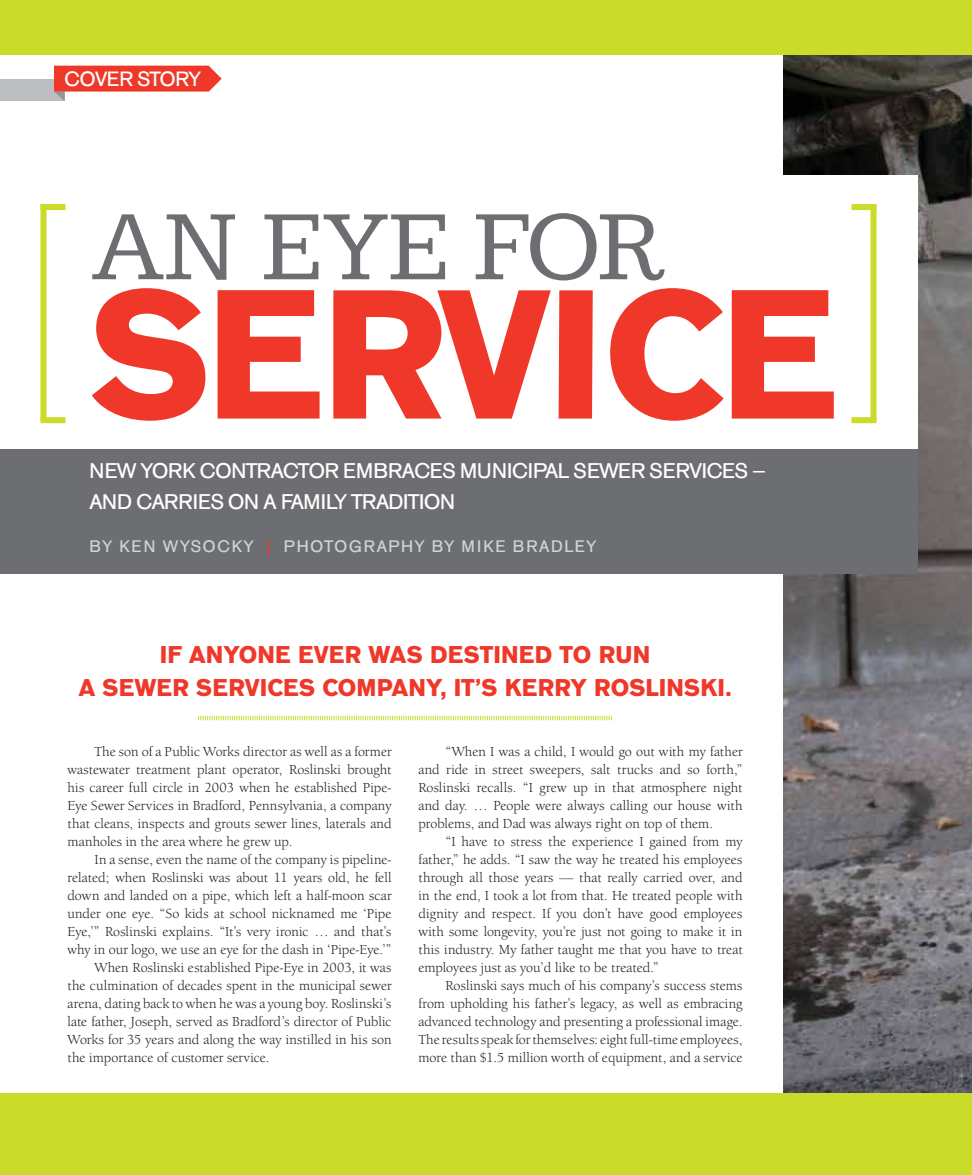
<style>
.page{position:relative;width:972px;height:1175px;background:#fff}
.page>*{position:absolute;margin:0;border:0;box-sizing:border-box;transform-origin:0 0}
.t1{font:700 181.5px "AG Old Face";letter-spacing:-.015em;color:#ef3829}
.t2{font:102.9px "Kameron";letter-spacing:.01em;color:#6d6e71}
.t3{font:700 24px/33px "AG Old Face";letter-spacing:.005em;color:#ef3829;text-align:center}
.t4{font:21px/31.5px "AG Old Face";letter-spacing:-.01em;color:#fff}
.t5{font:20.4px "AG Old Face";letter-spacing:-.025em;color:#fff}
.t6{font:16.5px "AG Old Face";letter-spacing:.11em;color:#d1d3d4}
.t7{font:14.25px/18px "Berkeley Oldstyle IT Cby BT";letter-spacing:.01em;color:#231f20;text-align:justify}
.s1{color:#ef3829}
</style>
<div class="page">
<img style="left:783px;top:54px;width:189px;height:1039px">
<div style="left:0;top:448px;width:918px;height:125px;background:#6d6e71"></div>
<div style="left:446px;top:176px;width:472px;height:272px;background:#fff"></div>
<div style="left:0;top:0;width:972px;height:54px;background:#cbdb2a"></div>
<div style="left:0;top:1094px;width:972px;height:80px;background:#cbdb2a"></div>
<div style="left:0;top:79px;width:65px;height:22px;background:#bcbec0"></div>
<svg style="left:54px;top:66px;width:168px;height:35px"></svg>
<svg style="left:198px;top:716px;width:414px;height:4px"></svg>
<div style="left:40px;top:204px;width:6px;height:217px;background:#cbdb2a"></div>
<div style="left:40px;top:204px;width:26px;height:6px;background:#cbdb2a"></div>
<div style="left:40px;top:417px;width:26px;height:6px;background:#cbdb2a"></div>
<div style="left:871px;top:204px;width:6px;height:217px;background:#cbdb2a"></div>
<div style="left:851px;top:204px;width:26px;height:6px;background:#cbdb2a"></div>
<div style="left:851px;top:417px;width:26px;height:6px;background:#cbdb2a"></div>
<h3 class="t5" style="left:65px;top:67px;width:138px">COVER STORY</h3>
<h2 class="t2" style="left:93px;top:188px;width:573px">AN EYE FOR</h2>
<h1 class="t1" style="left:90px;top:245px;width:749px">SERVICE</h1>
<h3 class="t4" style="left:90px;top:455px;width:677px">NEW YORK CONTRACTOR EMBRACES MUNICIPAL SEWER SERVICES –<br>AND CARRIES ON A FAMILY TRADITION</h3>
<p class="t6" style="left:90px;top:537px;width:508px">BY KEN WYSOCKY <span class="s1">|</span> PHOTOGRAPHY BY MIKE BRADLEY</p>
<h3 class="t3" style="left:79px;top:637px;width:654px">IF ANYONE EVER WAS DESTINED TO RUN<br>A SEWER SERVICES COMPANY, IT’S KERRY ROSLINSKI.</h3>
<p class="t7" style="left:67px;top:742px;width:326px;text-indent:27px">The son of a Public Works director as well as a former wastewater treatment plant operator, Roslinski brought his career full circle in 2003 when he established Pipe-Eye Sewer Services in Bradford, Pennsylvania, a company that cleans, inspects and grouts sewer lines, laterals and manholes in the area where he grew up.</p>
<p class="t7" style="left:94px;top:850px;width:299px">In a sense, even the name of the company is pipeline-</p>
<p class="t7" style="left:67px;top:868px;width:326px">related; when Roslinski was about 11 years old, he fell</p>
<p class="t7" style="left:67px;top:886px;width:326px">down and landed on a pipe, which left a half-moon scar</p>
<p class="t7" style="left:67px;top:904px;width:325px">under one eye. “So kids at school nicknamed me ‘Pipe</p>
<p class="t7" style="left:67px;top:922px;width:326px">Eye,’” Roslinski explains. “It’s very ironic … and that’s</p>
<p class="t7" style="left:67px;top:940px;width:325px">why in our logo, we use an eye for the dash in ‘Pipe-Eye.’”</p>
<p class="t7" style="left:94px;top:958px;width:299px">When Roslinski established Pipe-Eye in 2003, it was</p>
<p class="t7" style="left:67px;top:976px;width:326px">the culmination of decades spent in the municipal sewer</p>
<p class="t7" style="left:67px;top:994px;width:326px">arena, dating back to when he was a young boy. Roslinski’s</p>
<p class="t7" style="left:67px;top:1012px;width:326px">late father, Joseph, served as Bradford’s director of Public</p>
<p class="t7" style="left:67px;top:1030px;width:326px">Works for 35 years and along the way instilled in his son</p>
<p class="t7" style="left:67px;top:1048px;width:204px">the importance of customer service.</p>
<p class="t7" style="left:419px;top:742px;width:326px;text-indent:27px">“When I was a child, I would go out with my father and ride in street sweepers, salt trucks and so forth,” Roslinski recalls. “I grew up in that atmosphere night and day. … People were always calling our house with problems, and Dad was always right on top of them.</p>
<p class="t7" style="left:419px;top:832px;width:326px;text-indent:27px">“I have to stress the experience I gained from my father,” he adds. “I saw the way he treated his employees through all those years — that really carried over, and in the end, I took a lot from that. He treated people with dignity and respect. If you don’t have good employees with some longevity, you’re just not going to make it in this industry. My father taught me that you have to treat employees just as you’d like to be treated.”</p>
<p class="t7" style="left:419px;top:976px;width:326px;text-indent:27px">Roslinski says much of his company’s success stems from upholding his father’s legacy, as well as embracing advanced technology and presenting a professional image.<br>The results speak for themselves: eight full-time employees, more than $1.5 million worth of equipment, and a service</p>
</div>
